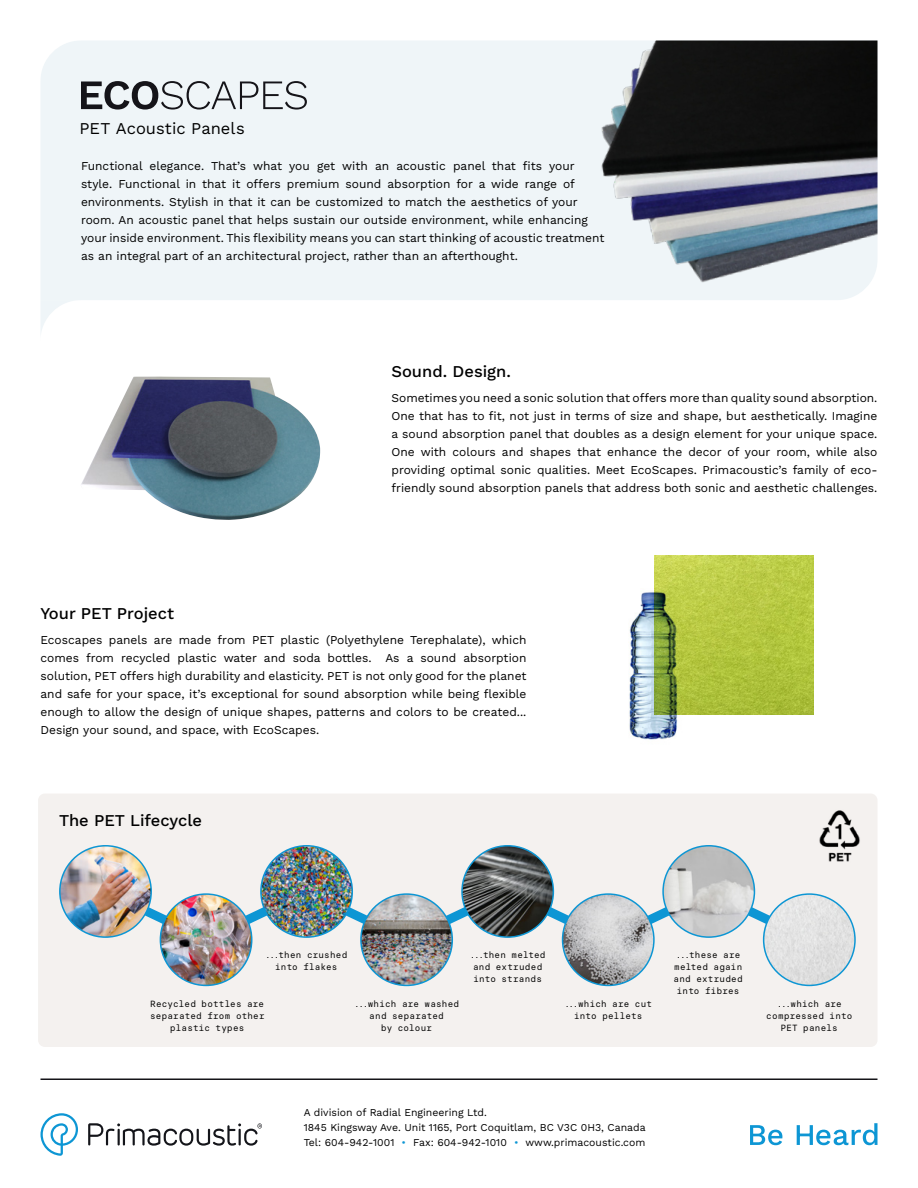
<style>
.page{position:relative;width:918px;height:1188px;background:#fff}
.page>*{position:absolute;margin:0;border:0;box-sizing:border-box;transform-origin:0 0}
.t1{font:500 16.5px "Work Sans";color:#000}
.t2{font:16.5px "Work Sans";color:#000}
.t3{font:12px/18px "Work Sans";color:#000;text-align:justify}
.t4{font:10.5px/15px "Work Sans";color:#000}
.t5{font:9px/12px "Basier Square Mono";letter-spacing:.02em;color:#000;text-align:center}
.s1{color:#0d96d4}
</style>
<div class="page">
<div style="left:41px;top:41px;width:822px;height:259px;background:#eff5f8"></div>
<svg style="left:41px;top:300px;width:33px;height:31px"></svg>
<svg style="left:81px;top:81px;width:226px;height:29px"></svg>
<img style="left:654px;top:555px;width:159px;height:160px">
<img style="left:629px;top:571px;width:86px;height:169px">
<img style="left:81px;top:377px;width:239px;height:143px">
<svg style="left:750px;top:1125px;width:32px;height:20px"></svg>
<hr style="left:797px;top:1125px;width:3px;height:20px;background:#0d96d4">
<svg style="left:798px;top:1123px;width:80px;height:22px"></svg>
<svg style="left:40px;top:1113px;width:38px;height:43px"></svg>
<svg style="left:88px;top:1123px;width:174px;height:23px"></svg>
<hr style="left:40px;top:1078px;width:838px;height:2px;background:#151419">
<div style="left:38px;top:794px;width:840px;height:253px;background:#f4f1ef;border-radius:7px"></div>
<svg style="left:93px;top:879px;width:729px;height:73px"></svg>
<img style="left:60px;top:846px;width:91px;height:91px;border-radius:46px">
<div style="left:59px;top:845px;width:93px;height:93px;border:2px solid #0d96d4;border-radius:50%"></div>
<img style="left:160px;top:894px;width:92px;height:91px;border-radius:46px">
<div style="left:160px;top:893px;width:92px;height:93px;border:2px solid #0d96d4;border-radius:50%"></div>
<img style="left:361px;top:894px;width:91px;height:91px;border-radius:46px">
<div style="left:360px;top:893px;width:93px;height:93px;border:2px solid #0d96d4;border-radius:50%"></div>
<img style="left:462px;top:846px;width:91px;height:91px;border-radius:46px">
<div style="left:461px;top:845px;width:93px;height:93px;border:2px solid #0d96d4;border-radius:50%"></div>
<img style="left:764px;top:894px;width:91px;height:91px;border-radius:46px">
<div style="left:763px;top:893px;width:93px;height:93px;border:2px solid #0d96d4;border-radius:50%"></div>
<img style="left:261px;top:846px;width:91px;height:91px;border-radius:46px">
<div style="left:260px;top:845px;width:93px;height:93px;border:2px solid #0d96d4;border-radius:50%"></div>
<img style="left:563px;top:894px;width:91px;height:91px;border-radius:46px">
<div style="left:562px;top:893px;width:93px;height:93px;border:2px solid #0d96d4;border-radius:50%"></div>
<img style="left:663px;top:846px;width:91px;height:91px;border-radius:46px">
<div style="left:662px;top:845px;width:93px;height:93px;border:2px solid #0d96d4;border-radius:50%"></div>
<img style="left:819px;top:810px;width:41px;height:52px">
<img style="left:560px;top:40px;width:318px;height:250px">
<h1 class="t2" style="left:80px;top:116px;width:167px">PET Acoustic Panels</h1>
<p class="t3" style="left:81px;top:156px;width:525px;text-align:left">Functional elegance. That’s what you get with an acoustic panel that fits your style. Functional in that it offers premium sound absorption for a wide range of environments. Stylish in that it can be customized to match the aesthetics of your room. An acoustic panel that helps sustain our outside environment, while enhancing your inside environment. This flexibility means you can start thinking of acoustic treatment as an integral part of an architectural project, rather than an afterthought.</p>
<h1 class="t1" style="left:392px;top:359px;width:121px">Sound. Design.</h1>
<p class="t3" style="left:392px;top:389px;width:488px">Sometimes you need a sonic solution that offers more than quality sound absorption.<br>One that has to fit, not just in terms of size and shape, but aesthetically. Imagine a sound absorption panel that doubles as a design element for your unique space.<br>One with colours and shapes that enhance the decor of your room, while also providing optimal sonic qualities. Meet EcoScapes. Primacoustic’s family of eco&shy;friendly sound absorption panels that address both sonic and aesthetic challenges.</p>
<h1 class="t1" style="left:40px;top:601px;width:135px">Your PET Project</h1>
<p class="t3" style="left:40px;top:630px;width:488px">Ecoscapes panels are made from PET plastic (Polyethylene Terephalate), which comes from recycled plastic water and soda bottles. As a sound absorption solution, PET offers high durability and elasticity. PET is not only good for the planet and safe for your space, it’s exceptional for sound absorption while being flexible enough to allow the design of unique shapes, patterns and colors to be created...<br>Design your sound, and space, with EcoScapes.</p>
<h1 class="t1" style="left:59px;top:807px;width:145px">The PET Lifecycle</h1>
<p class="t5" style="left:265px;top:948px;width:84px">...then crushed into flakes</p>
<p class="t5" style="left:470px;top:948px;width:77px">...then melted and extruded into strands</p>
<p class="t5" style="left:674px;top:948px;width:71px">...these are melted again and extruded into fibres</p>
<p class="t5" style="left:150px;top:998px;width:116px">Recycled bottles are separated from other plastic types</p>
<p class="t5" style="left:354px;top:998px;width:107px">...which are washed and separated<br>by colour</p>
<p class="t5" style="left:564px;top:998px;width:89px">...which are cut into pellets</p>
<p class="t5" style="left:766px;top:998px;width:88px">...which are compressed into<br>PET panels</p>
<p class="t4" style="left:304px;top:1105px;width:343px">A division of Radial Engineering Ltd.<br>1845 Kingsway Ave. Unit 1165, Port Coquitlam, BC V3C 0H3, Canada<br>Tel: 604-942-1001 <span class="s1">•</span> Fax: 604-942-1010 <span class="s1">•</span> www.primacoustic.com</p>
</div>
